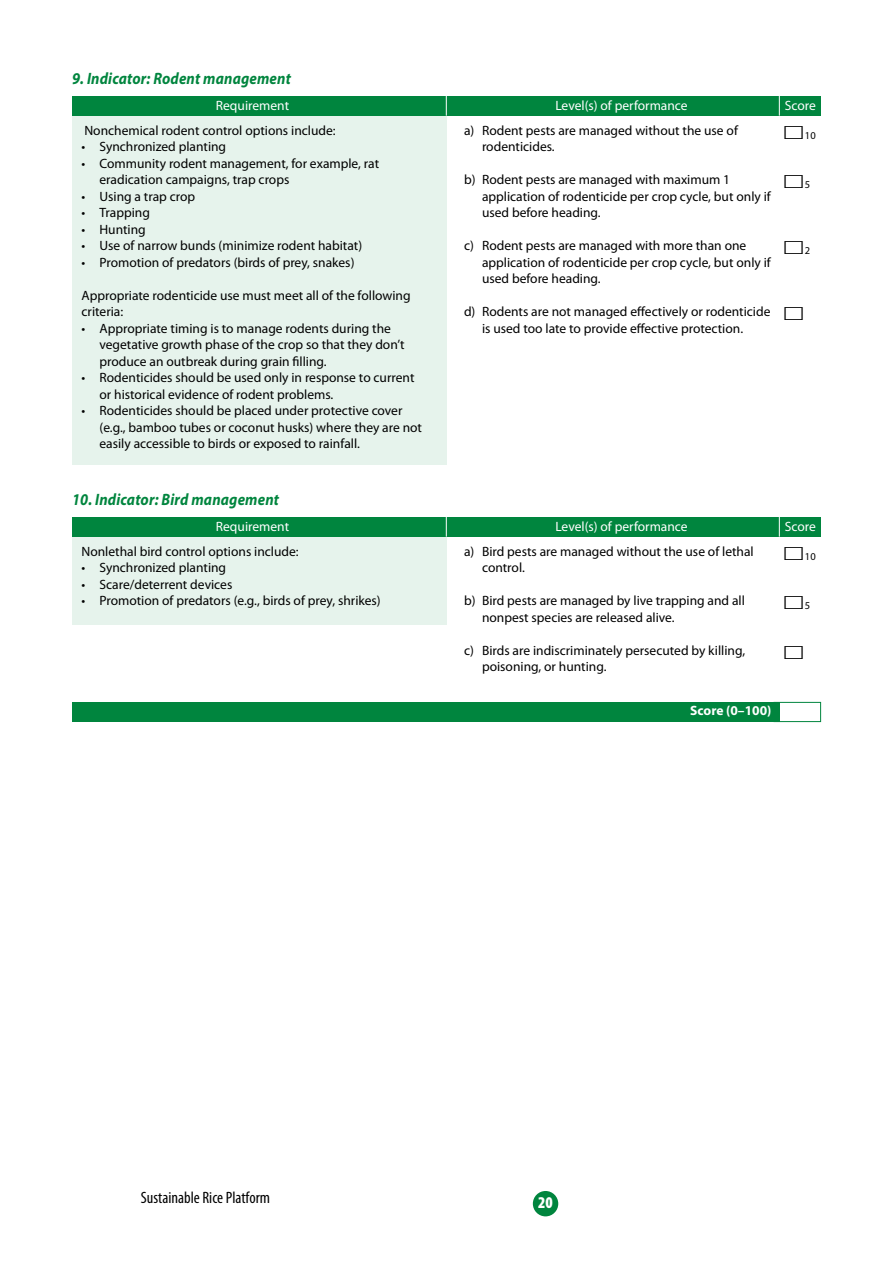
<style>
.page{position:relative;width:893px;height:1263px;background:#fff}
.page>*{position:absolute;margin:0;border:0;box-sizing:border-box;transform-origin:0 0}
.t1{font:italic 700 16.5px "Myriad Pro";letter-spacing:.01em;color:#00853e;scale:.9 1}
.t2{font:condensed 16.5px "Myriad Pro";color:#000}
.t3{font:900 condensed 16.5px "Myriad Pro";color:#fff}
.t4{font:13.5px/16.5px "Myriad Pro";color:#000}
.t5{font:13.5px "Myriad Pro";color:#fff}
.t6{font:700 13.5px "Myriad Pro";color:#fff}
.t7{font:10.5px "Myriad Pro";color:#000}
</style>
<div class="page">
<div style="left:533px;top:1191px;width:25px;height:25px;background:#00853e;border-radius:50%"></div>
<div style="left:72px;top:113px;width:374px;height:351px;background:#e6f3ec"></div>
<div style="left:72px;top:534px;width:374px;height:90px;background:#e6f3ec"></div>
<div style="left:72px;top:96px;width:749px;height:20px;background:#00853e"></div>
<div style="left:72px;top:702px;width:707px;height:20px;background:#00853e"></div>
<div style="left:774px;top:702px;width:47px;height:20px;border:1px solid #00853e"></div>
<div style="left:72px;top:517px;width:749px;height:20px;background:#00853e"></div>
<svg style="left:446px;top:96px;width:1px;height:20px"></svg>
<svg style="left:446px;top:517px;width:1px;height:20px"></svg>
<svg style="left:779px;top:96px;width:1px;height:20px"></svg>
<svg style="left:779px;top:517px;width:1px;height:20px"></svg>
<p class="t1" style="left:72px;top:70px;width:245px">9. Indicator: Rodent management</p>
<p class="t5" style="left:216px;top:98px;width:75px">Requirement</p>
<p class="t4" style="left:84px;top:122px;width:253px">Nonchemical rodent control options include:</p>
<p class="t4" style="left:82px;top:139px;width:146px">• Synchronized planting</p>
<p class="t4" style="left:100px;top:155px;width:281px;text-indent:-18px">• Community rodent management, for example, rat eradication campaigns, trap crops</p>
<p class="t4" style="left:82px;top:188px;width:115px">• Using a trap crop</p>
<p class="t4" style="left:82px;top:205px;width:70px">• Trapping</p>
<p class="t4" style="left:82px;top:221px;width:66px">• Hunting</p>
<p class="t4" style="left:82px;top:238px;width:282px">• Use of narrow bunds (minimize rodent habitat)</p>
<p class="t4" style="left:82px;top:254px;width:274px">• Promotion of predators (birds of prey, snakes)</p>
<p class="t4" style="left:82px;top:287px;width:331px">Appropriate rodenticide use must meet all of the following criteria:</p>
<p class="t4" style="left:100px;top:320px;width:307px;text-indent:-18px">• Appropriate timing is to manage rodents during the vegetative growth phase of the crop so that they don’t produce an outbreak during grain filling.</p>
<p class="t4" style="left:100px;top:370px;width:316px;text-indent:-18px">• Rodenticides should be used only in response to current or historical evidence of rodent problems.</p>
<p class="t4" style="left:100px;top:403px;width:324px;text-indent:-18px">• Rodenticides should be placed under protective cover (e.g., bamboo tubes or coconut husks) where they are not easily accessible to birds or exposed to rainfall.</p>
<p class="t1" style="left:72px;top:491px;width:232px">10. Indicator: Bird management</p>
<p class="t5" style="left:216px;top:519px;width:75px">Requirement</p>
<p class="t4" style="left:82px;top:543px;width:219px">Nonlethal bird control options include:</p>
<p class="t4" style="left:82px;top:560px;width:146px">• Synchronized planting</p>
<p class="t4" style="left:82px;top:576px;width:152px">• Scare/deterrent devices</p>
<p class="t4" style="left:82px;top:593px;width:301px">• Promotion of predators (e.g., birds of prey, shrikes)</p>
<p class="t5" style="left:555px;top:98px;width:134px">Level(s) of performance</p>
<p class="t4" style="left:482px;top:122px;width:257px;text-indent:-18px">a) Rodent pests are managed without the use of rodenticides.</p>
<p class="t4" style="left:482px;top:172px;width:290px;text-indent:-18px">b) Rodent pests are managed with maximum 1 application of rodenticide per crop cycle, but only if used before heading.</p>
<p class="t4" style="left:482px;top:238px;width:290px;text-indent:-18px">c) Rodent pests are managed with more than one application of rodenticide per crop cycle, but only if used before heading.</p>
<p class="t4" style="left:482px;top:304px;width:290px;text-indent:-18px">d) Rodents are not managed effectively or rodenticide is used too late to provide effective protection.</p>
<p class="t5" style="left:785px;top:98px;width:33px">Score</p>
<p class="t7" style="left:805px;top:129px;width:12px">10</p>
<p class="t7" style="left:805px;top:179px;width:7px">5</p>
<p class="t7" style="left:805px;top:245px;width:7px">2</p>
<p class="t5" style="left:555px;top:519px;width:134px">Level(s) of performance</p>
<p class="t4" style="left:482px;top:543px;width:273px;text-indent:-18px">a) Bird pests are managed without the use of lethal control.</p>
<p class="t4" style="left:482px;top:593px;width:264px;text-indent:-18px">b) Bird pests are managed by live trapping and all nonpest species are released alive.</p>
<p class="t4" style="left:482px;top:642px;width:265px;text-indent:-18px">c) Birds are indiscriminately persecuted by killing, poisoning, or hunting.</p>
<p class="t6" style="left:690px;top:703px;width:83px">Score (0–100)</p>
<p class="t5" style="left:785px;top:519px;width:33px">Score</p>
<p class="t7" style="left:805px;top:550px;width:12px">10</p>
<p class="t7" style="left:805px;top:600px;width:7px">5</p>
<p class="t2" style="left:141px;top:1189px;width:131px">Sustainable Rice Platform</p>
<p class="t3" style="left:538px;top:1193px;width:16px">20</p>
</div>
